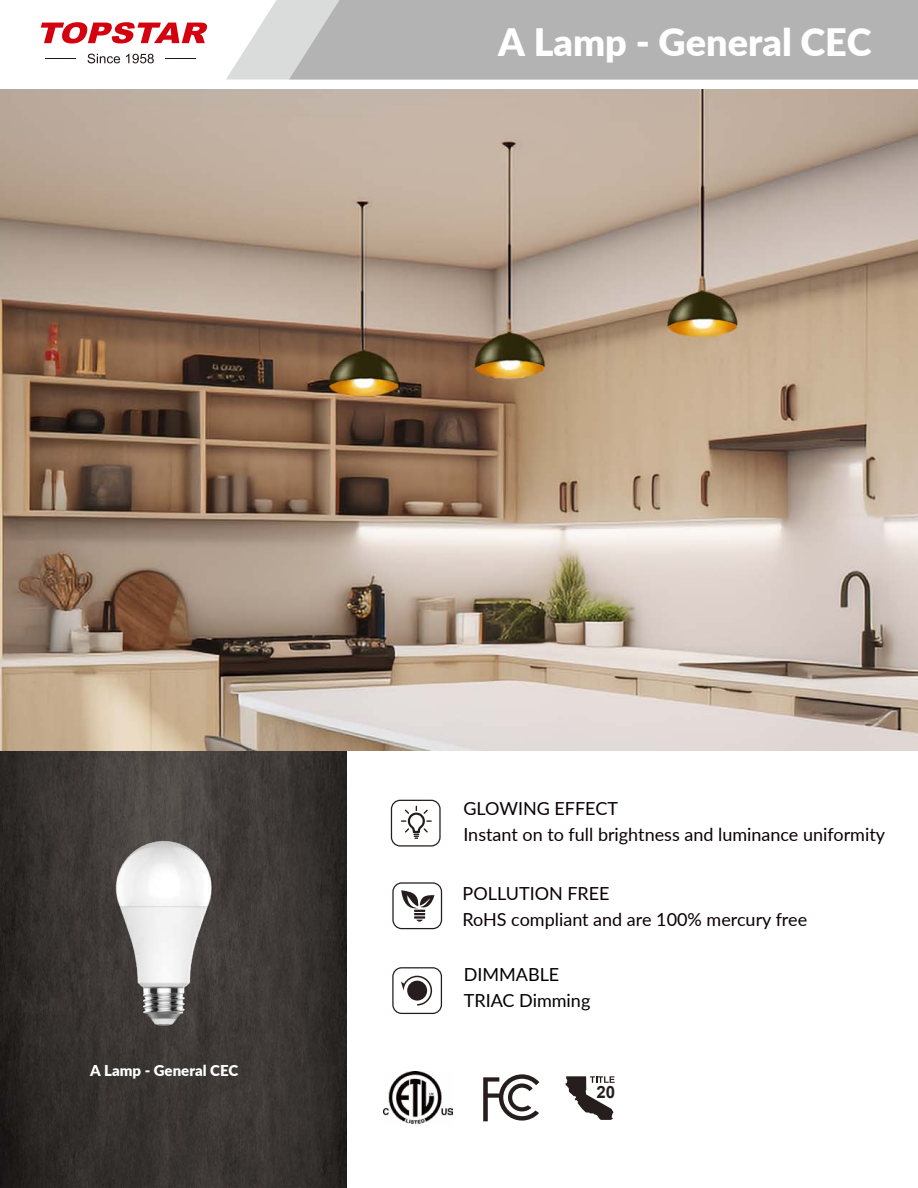
<style>
.page{position:relative;width:918px;height:1188px;background:#fff}
.page>*{position:absolute;margin:0;border:0;box-sizing:border-box;transform-origin:0 0}
.t1{font:900 37.8px "Lato";color:#fff}
.t2{font:18px/26.2px "Lato";color:#0c0005}
.t3{font:18px/26.2px "Lato";color:#000}
.t4{font:700 16.95px "Arial";color:#251e1c}
.t5{font:900 15px "Lato";color:#fff}
</style>
<div class="page">
<svg style="left:226px;top:0;width:63px;height:80px;fill:#dadbdb"></svg>
<div style="left:289px;top:0;width:629px;height:80px;background:#b3b3b4"></div>
<svg style="left:41px;top:22px;width:166px;height:21px"></svg>
<hr style="left:45px;top:59px;width:31px;height:1px;background:#231815">
<hr style="left:165px;top:59px;width:31px;height:1px;background:#231815">
<svg style="left:88px;top:54px;width:32px;height:9px"></svg>
<svg style="left:126px;top:54px;width:28px;height:9px"></svg>
<img style="left:0;top:751px;width:346px;height:437px">
<img style="left:0;top:89px;width:918px;height:662px">
<svg style="left:483px;top:1074px;width:56px;height:47px"></svg>
<img style="left:383px;top:1071px;width:70px;height:54px">
<svg style="left:392px;top:967px;width:50px;height:47px"></svg>
<svg style="left:565px;top:1076px;width:50px;height:44px"></svg>
<img style="left:47px;top:834px;width:234px;height:199px">
<svg style="left:392px;top:882px;width:50px;height:47px"></svg>
<svg style="left:391px;top:800px;width:50px;height:47px"></svg>
<h1 class="t1" style="left:498px;top:14px;width:375px">A Lamp - General CEC</h1>
<p class="t5" style="left:90px;top:1060px;width:150px">A Lamp - General CEC</p>
<p class="t2" style="left:463px;top:794px;width:423px">GLOWING EFFECT<br>Instant on to full brightness and luminance uniformity</p>
<p class="t2" style="left:463px;top:880px;width:346px">POLLUTION FREE<br>RoHS compliant and are 100% mercury free</p>
<p class="t3" style="left:464px;top:960px;width:128px">DIMMABLE<br>TRIAC Dimming</p>
<p class="t4" style="left:597px;top:1080px;width:20px">20</p>
</div>
